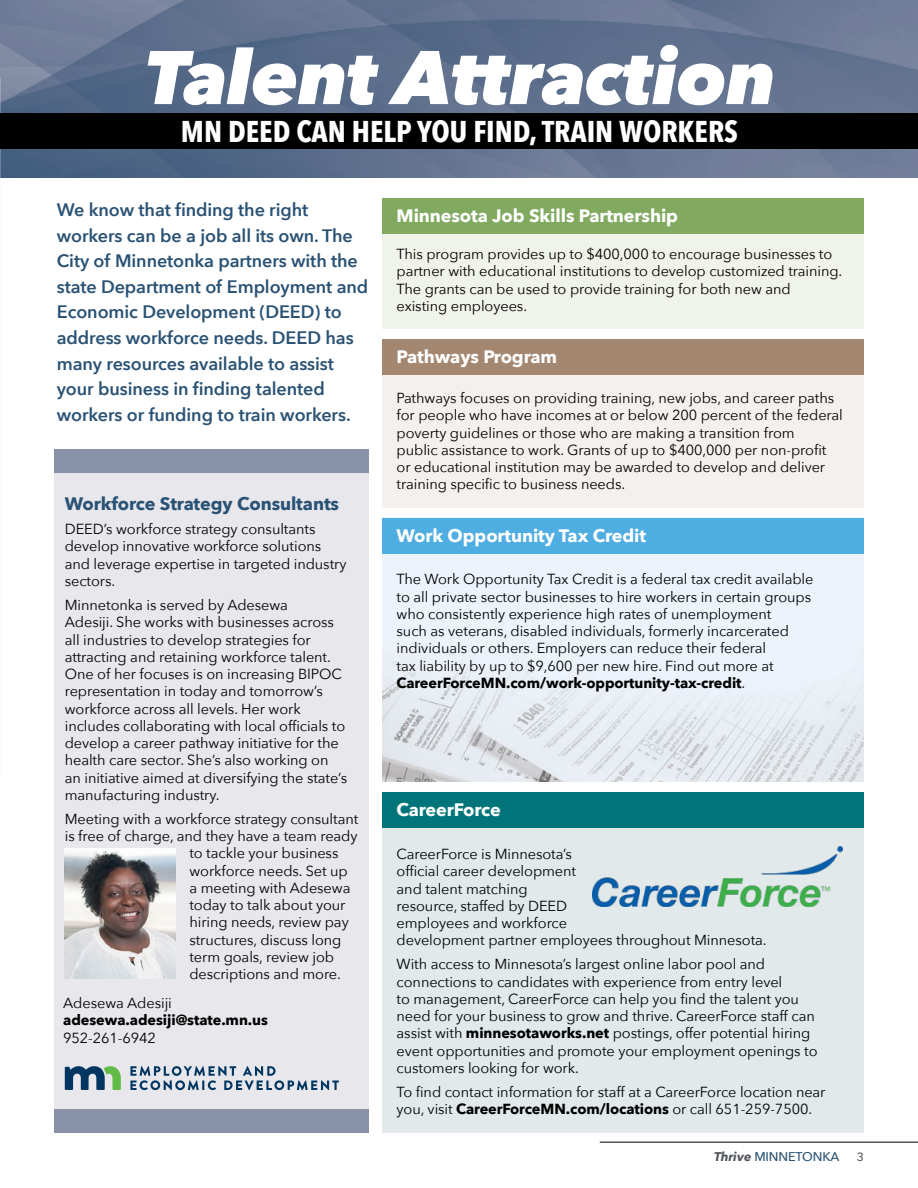
<style>
.page{position:relative;width:918px;height:1188px;background:#fff}
.page>*{position:absolute;margin:0;border:0;box-sizing:border-box;transform-origin:0 0}
.t1{font:italic 800 75px "Avenir Next";letter-spacing:-.005em;color:#fff}
.t2{font:700 30px "Avenir Next Condensed";color:#fff}
.t3{font:600 18px/25.5px "Avenir Next";letter-spacing:-.005em;color:#2a5274}
.t4{font:700 18px "Avenir Next";letter-spacing:-.005em;color:#fff}
.t5{font:700 18px "Avenir Next";letter-spacing:-.005em;color:#2a5274}
.t6{font:14.55px/17.2px "Avenir Next";letter-spacing:-.005em;color:#000}
.t7{font:700 14.55px "Avenir Next";letter-spacing:-.005em;color:#000}
.t8{font:500 12.6px "Avenir Next";letter-spacing:-.01em;color:#2a5274}
.t9{font:500 12px "Avenir Next";color:#52555b}
.s1{font-weight:700}
.s2{font-weight:700;font-style:italic;color:#52555b}
</style>
<div class="page">
<div style="left:54px;top:449px;width:315px;height:661px;background:#e7e7ec"></div>
<div style="left:54px;top:449px;width:315px;height:24px;background:#8791a8"></div>
<div style="left:54px;top:1110px;width:315px;height:23px;background:#8791a8"></div>
<img style="left:0;top:0;width:918px;height:177px">
<hr style="left:600px;top:1142px;width:318px;height:1px;background:#52555b">
<svg style="left:65px;top:1066px;width:56px;height:24px"></svg>
<svg style="left:130px;top:1066px;width:209px;height:24px"></svg>
<div style="left:0;top:113px;width:918px;height:35px;background:#000"></div>
<img style="left:65px;top:849px;width:111px;height:130px">
<div style="left:382px;top:198px;width:482px;height:131px;background:#f0f3ea"></div>
<div style="left:382px;top:198px;width:482px;height:36px;background:#81aa60"></div>
<div style="left:382px;top:339px;width:482px;height:168px;background:#f4f0ed"></div>
<img style="left:382px;top:553px;width:482px;height:229px">
<div style="left:382px;top:793px;width:482px;height:340px;background:#e1e9ea"></div>
<div style="left:382px;top:339px;width:482px;height:35px;background:#a48770"></div>
<div style="left:382px;top:518px;width:482px;height:35px;background:#4eade1"></div>
<div style="left:382px;top:793px;width:482px;height:35px;background:#007579"></div>
<img style="left:592px;top:846px;width:251px;height:60px">
<h1 class="t1" style="left:145px;top:31px;width:632px">Talent Attraction</h1>
<h2 class="t2" style="left:181px;top:113px;width:559px">MN DEED CAN HELP YOU FIND, TRAIN WORKERS</h2>
<p class="t3" style="left:57px;top:197px;width:313px">We know that finding the right workers can be a job all its own. The City of Minnetonka partners with the state Department of Employment and Economic Development (DEED) to address workforce needs. DEED has many resources available to assist your business in finding talented workers or funding to train workers.</p>
<p class="t5" style="left:65px;top:488px;width:276px">Workforce Strategy Consultants</p>
<p class="t6" style="left:65px;top:520px;width:283px">DEED’s workforce strategy consultants develop innovative workforce solutions and leverage expertise in targeted industry sectors.</p>
<p class="t6" style="left:65px;top:596px;width:284px">Minnetonka is served by Adesewa<br>Adesiji. She works with businesses across all industries to develop strategies for attracting and retaining workforce talent.<br>One of her focuses is on increasing BIPOC representation in today and tomorrow’s workforce across all levels. Her work includes collaborating with local officials to develop a career pathway initiative for the health care sector. She’s also working on an initiative aimed at diversifying the state’s manufacturing industry.</p>
<p class="t6" style="left:65px;top:810px;width:295px">Meeting with a workforce strategy consultant</p>
<p class="t6" style="left:65px;top:827px;width:294px">is free of charge, and they have a team ready</p>
<p class="t6" style="left:189px;top:844px;width:151px">to tackle your business</p>
<p class="t6" style="left:189px;top:861px;width:160px">workforce needs. Set up</p>
<p class="t6" style="left:189px;top:879px;width:163px">a meeting with Adesewa</p>
<p class="t6" style="left:189px;top:896px;width:158px">today to talk about your</p>
<p class="t6" style="left:189px;top:913px;width:161px">hiring needs, review pay</p>
<p class="t6" style="left:189px;top:930px;width:154px">structures, discuss long</p>
<p class="t6" style="left:189px;top:948px;width:146px">term goals, review job</p>
<p class="t6" style="left:189px;top:965px;width:153px">descriptions and more.</p>
<p class="t6" style="left:63px;top:994px;width:110px">Adesewa Adesiji</p>
<p class="t7" style="left:63px;top:1008px;width:206px">adesewa.adesiji@state.mn.us</p>
<p class="t6" style="left:63px;top:1028px;width:94px">952-261-6942</p>
<p class="t4" style="left:397px;top:200px;width:283px">Minnesota Job Skills Partnership</p>
<p class="t6" style="left:397px;top:245px;width:447px">This program provides up to $400,000 to encourage businesses to partner with educational institutions to develop customized training.<br>The grants can be used to provide training for both new and existing employees.</p>
<p class="t4" style="left:397px;top:341px;width:162px">Pathways Program</p>
<p class="t6" style="left:397px;top:389px;width:448px">Pathways focuses on providing training, new jobs, and career paths for people who have incomes at or below 200 percent of the federal poverty guidelines or those who are making a transition from<br>public assistance to work. Grants of up to $400,000 per non-profit or educational institution may be awarded to develop and deliver training specific to business needs.</p>
<p class="t4" style="left:397px;top:520px;width:251px">Work Opportunity Tax Credit</p>
<p class="t6" style="left:397px;top:570px;width:418px">The Work Opportunity Tax Credit is a federal tax credit available to all private sector businesses to hire workers in certain groups who consistently experience high rates of unemployment<br>such as veterans, disabled individuals, formerly incarcerated individuals or others. Employers can reduce their federal<br>tax liability by up to $9,600 per new hire. Find out more at <span class="s1">CareerForceMN.com/work-opportunity-tax-credit</span>.</p>
<p class="t4" style="left:397px;top:795px;width:106px">CareerForce</p>
<p class="t6" style="left:397px;top:845px;width:372px">CareerForce is Minnesota’s<br>official career development<br>and talent matching<br>resource, staffed by DEED<br>employees and workforce<br>development partner employees throughout Minnesota.</p>
<p class="t6" style="left:397px;top:955px;width:422px">With access to Minnesota’s largest online labor pool and connections to candidates with experience from entry level<br>to management, CareerForce can help you find the talent you need for your business to grow and thrive. CareerForce staff can assist with <span class="s1">minnesotaworks.net</span> postings, offer potential hiring event opportunities and promote your employment openings to customers looking for work.</p>
<p class="t6" style="left:397px;top:1083px;width:430px">To find contact information for staff at a CareerForce location near you, visit <span class="s1">CareerForceMN.com/locations</span> or call 651-259-7500.</p>
<p class="t8" style="left:714px;top:1146px;width:127px"><span class="s2">Thrive</span> MINNETONKA</p>
<p class="t9" style="left:857px;top:1147px;width:9px">3</p>
</div>
